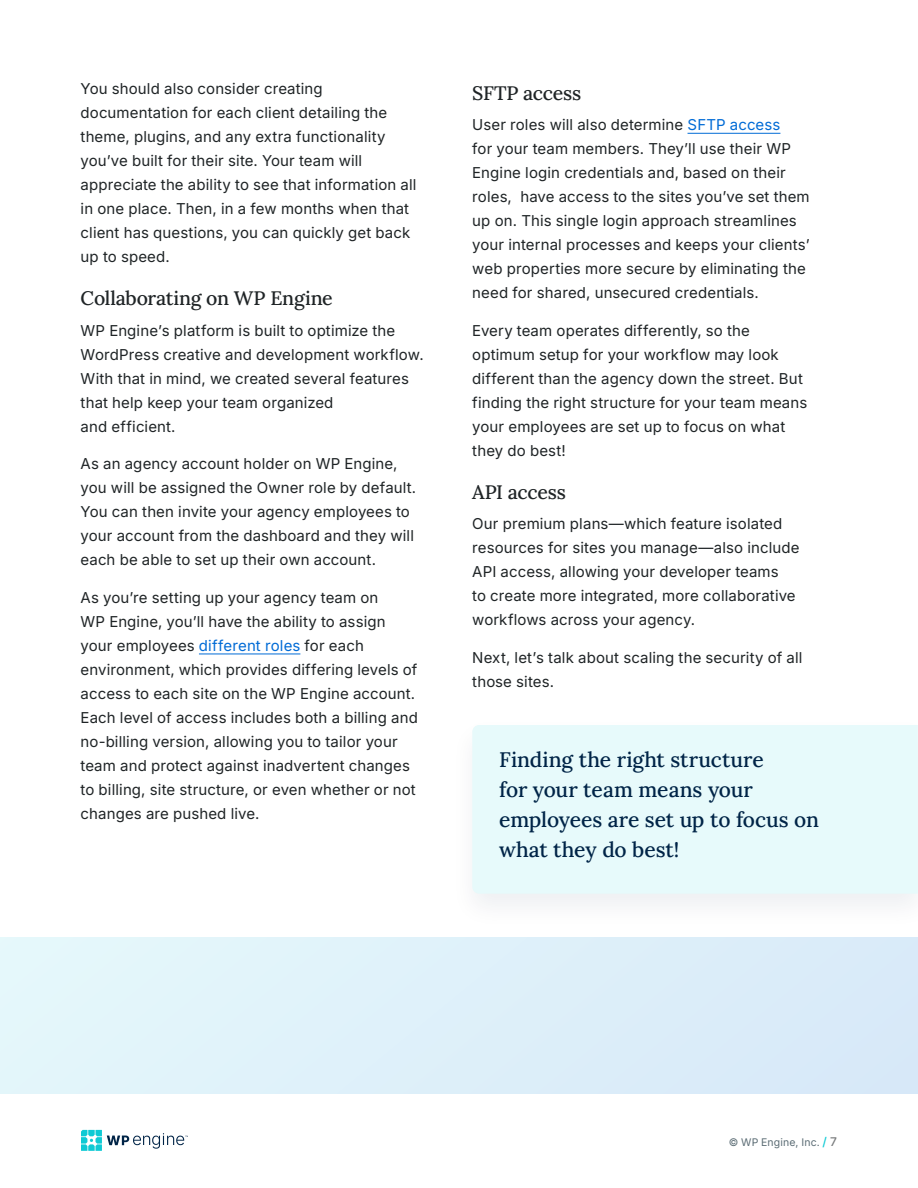
<style>
.page{position:relative;width:918px;height:1188px;background:#fff}
.page>*{position:absolute;margin:0;border:0;box-sizing:border-box;transform-origin:0 0}
.t1{font:21px/30px "Lora";letter-spacing:-.005em;color:#002447}
.t2{font:19.5px "Lora";letter-spacing:-.01em;color:#1f2426}
.t3{font:15px/24px "Inter Variable";letter-spacing:.01em;color:#1f2426}
.t4{font:10.5px "Inter Variable";letter-spacing:.01em;color:#5b6c74}
.s1{color:#006bd6}
.s2{font-size:12px;color:#0ecad4}
.s3{font-size:12px;color:#797c7d}
</style>
<div class="page">
<svg style="left:81px;top:1130px;width:107px;height:21px"></svg>
<div style="left:0;top:937px;width:918px;height:157px;background:#def0fa"></div>
<hr style="left:199px;top:654px;width:101px;height:1px;background:#006bd6">
<hr style="left:688px;top:133px;width:92px;height:1px;background:#006bd6">
<div style="left:472px;top:725px;width:446px;height:169px;background:#e7fafb"></div>
<p class="t3" style="left:81px;top:77px;width:337px">You should also consider creating documentation for each client detailing the theme, plugins, and any extra functionality you’ve built for their site. Your team will appreciate the ability to see that information all in one place. Then, in a few months when that client has questions, you can quickly get back up to speed.</p>
<h2 class="t2" style="left:81px;top:283px;width:254px">Collaborating on WP Engine</h2>
<p class="t3" style="left:81px;top:318px;width:345px">WP Engine’s platform is built to optimize the WordPress creative and development workflow.<br>With that in mind, we created several features that help keep your team organized<br>and efficient.</p>
<p class="t3" style="left:81px;top:452px;width:337px">As an agency account holder on WP Engine, you will be assigned the Owner role by default.<br>You can then invite your agency employees to your account from the dashboard and they will each be able to set up their own account.</p>
<p class="t3" style="left:81px;top:585px;width:339px">As you’re setting up your agency team on<br>WP Engine, you’ll have the ability to assign your employees <span class="s1">different roles</span> for each environment, which provides differing levels of access to each site on the WP Engine account.<br>Each level of access includes both a billing and no-billing version, allowing you to tailor your team and protect against inadvertent changes to billing, site structure, or even whether or not changes are pushed live.</p>
<h2 class="t2" style="left:472px;top:78px;width:111px">SFTP access</h2>
<p class="t3" style="left:472px;top:112px;width:339px">User roles will also determine <span class="s1">SFTP access<br></span>for your team members. They’ll use their WP Engine login credentials and, based on their roles, have access to the sites you’ve set them up on. This single login approach streamlines your internal processes and keeps your clients’ web properties more secure by eliminating the need for shared, unsecured credentials.</p>
<p class="t3" style="left:472px;top:318px;width:337px">Every team operates differently, so the optimum setup for your workflow may look different than the agency down the street. But finding the right structure for your team means your employees are set up to focus on what they do best!</p>
<h2 class="t2" style="left:472px;top:477px;width:95px">API access</h2>
<p class="t3" style="left:472px;top:511px;width:329px">Our premium plans—which feature isolated resources for sites you manage—also include API access, allowing your developer teams<br>to create more integrated, more collaborative workflows across your agency.</p>
<p class="t3" style="left:472px;top:645px;width:332px">Next, let’s talk about scaling the security of all those sites.</p>
<h1 class="t1" style="left:499px;top:743px;width:321px">Finding the right structure<br>for your team means your employees are set up to focus on what they do best!</h1>
<p class="t4" style="left:729px;top:1134px;width:110px">© WP Engine, Inc. <span class="s2">/</span> <span class="s3">7</span></p>
</div>
